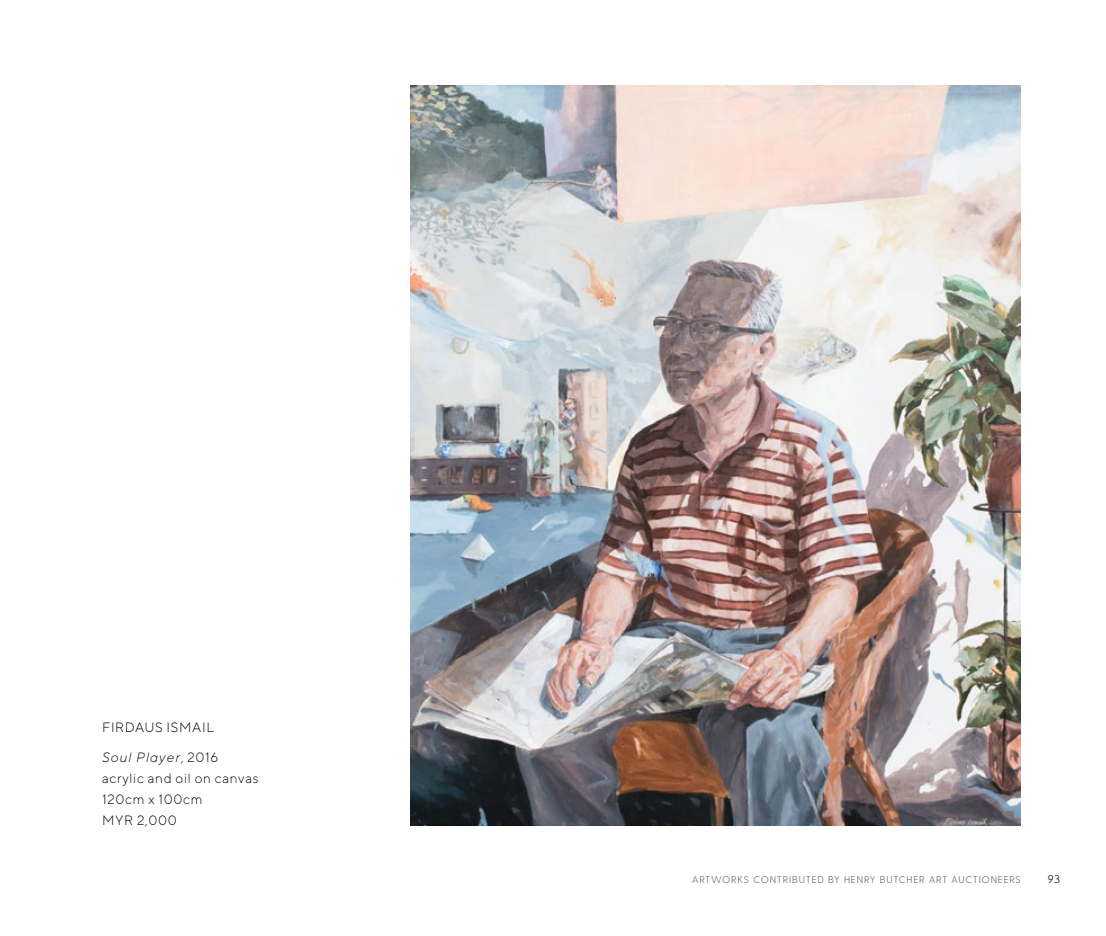
<style>
.page{position:relative;width:1106px;height:936px;background:#fff}
.page>*{position:absolute;margin:0;border:0;box-sizing:border-box;transform-origin:0 0}
.t1{font:300 13.5px/21px "TT Norms";letter-spacing:.05em;color:#000}
.t2{font:300 11.25px "Greycliff CF";color:#000}
.t3{font:300 9.75px "Greycliff CF";letter-spacing:.085em;color:#6d6461}
.s1{font-style:italic}
</style>
<div class="page">
<img style="left:410px;top:85px;width:610px;height:740px">
<p class="t1" style="left:102px;top:716px;width:113px">FIRDAUS ISMAIL</p>
<p class="t1" style="left:102px;top:746px;width:158px"><span class="s1">Soul Player</span>, 2016 acrylic and oil on canvas<br>120cm x 100cm<br>MYR 2,000</p>
<p class="t3" style="left:692px;top:873px;width:330px">ARTWORKS CONTRIBUTED BY HENRY BUTCHER ART AUCTIONEERS</p>
<p class="t2" style="left:1047px;top:872px;width:14px">93</p>
</div>
